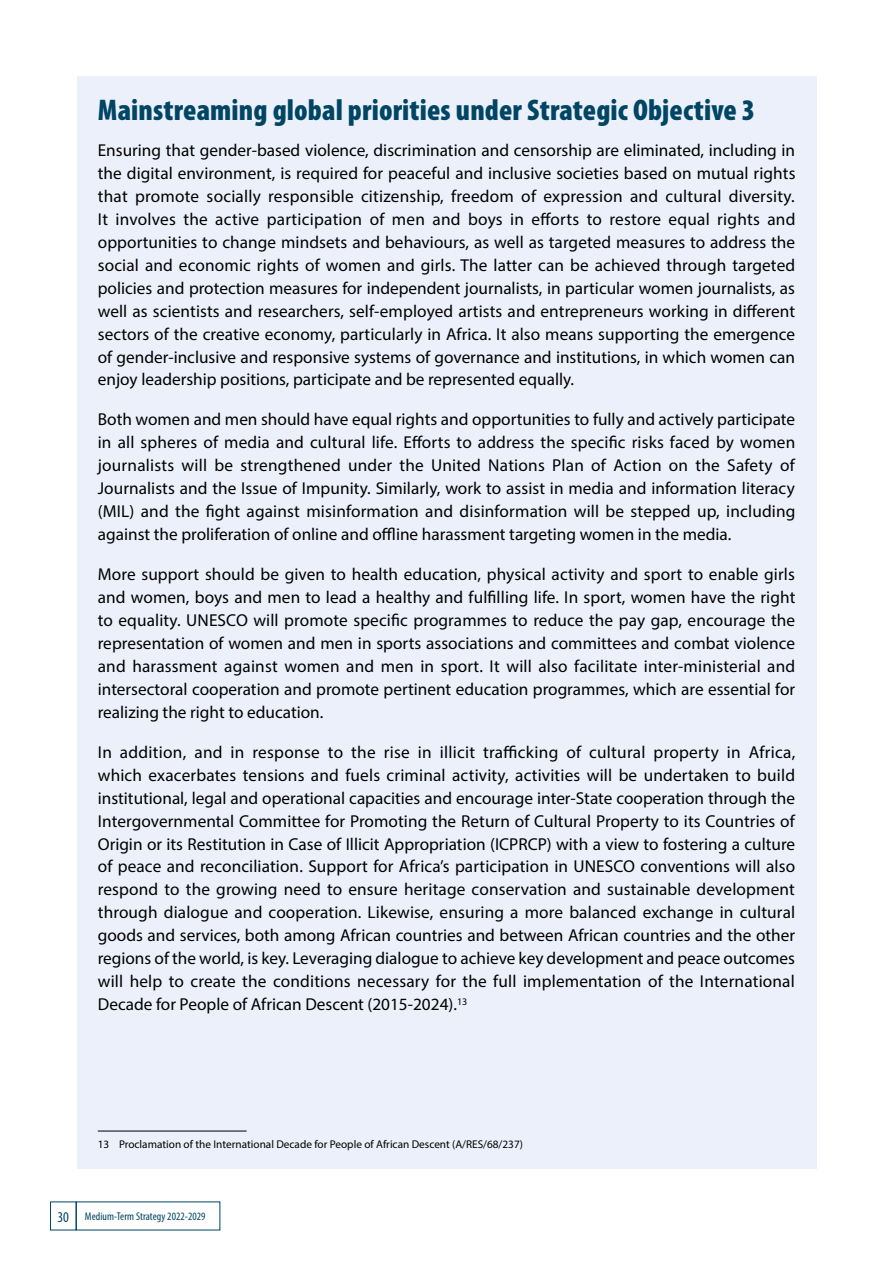
<style>
.page{position:relative;width:893px;height:1263px;background:#fff}
.page>*{position:absolute;margin:0;border:0;box-sizing:border-box;transform-origin:0 0}
.t1{font:900 condensed 30px "Myriad Pro";letter-spacing:.005em;color:#004563}
.t2{font:17.25px/23px "Myriad Pro";color:#000;text-align:justify}
.t3{font:11.25px "Myriad Pro";color:#000}
.t4{font:condensed 11.25px "Myriad Pro";letter-spacing:.005em;color:#004563}
.s1{font-size:15px}
</style>
<div class="page">
<div style="left:77px;top:77px;width:739px;height:1092px;background:#ecf0fa"></div>
<hr style="left:98px;top:1131px;width:149px;height:1px;background:#000">
<h1 class="t1" style="left:98px;top:91px;width:659px">Mainstreaming global priorities under Strategic Objective 3</h1>
<p class="t2" style="left:98px;top:138px;width:699px">Ensuring that gender-based violence, discrimination and censorship are eliminated, including in the digital environment, is required for peaceful and inclusive societies based on mutual rights that promote socially responsible citizenship, freedom of expression and cultural diversity.<br>It involves the active participation of men and boys in efforts to restore equal rights and opportunities to change mindsets and behaviours, as well as targeted measures to address the social and economic rights of women and girls. The latter can be achieved through targeted policies and protection measures for independent journalists, in particular women journalists, as well as scientists and researchers, self-employed artists and entrepreneurs working in different sectors of the creative economy, particularly in Africa. It also means supporting the emergence of gender-inclusive and responsive systems of governance and institutions, in which women can enjoy leadership positions, participate and be represented equally.</p>
<p class="t2" style="left:98px;top:408px;width:699px">Both women and men should have equal rights and opportunities to fully and actively participate in all spheres of media and cultural life. Efforts to address the specific risks faced by women journalists will be strengthened under the United Nations Plan of Action on the Safety of Journalists and the Issue of Impunity. Similarly, work to assist in media and information literacy (MIL) and the fight against misinformation and disinformation will be stepped up, including against the proliferation of online and offline harassment targeting women in the media.</p>
<p class="t2" style="left:98px;top:563px;width:699px">More support should be given to health education, physical activity and sport to enable girls and women, boys and men to lead a healthy and fulfilling life. In sport, women have the right to equality. UNESCO will promote specific programmes to reduce the pay gap, encourage the representation of women and men in sports associations and committees and combat violence and harassment against women and men in sport. It will also facilitate inter-ministerial and intersectoral cooperation and promote pertinent education programmes, which are essential for realizing the right to education.</p>
<p class="t2" style="left:98px;top:740px;width:699px">In addition, and in response to the rise in illicit trafficking of cultural property in Africa, which exacerbates tensions and fuels criminal activity, activities will be undertaken to build institutional, legal and operational capacities and encourage inter-State cooperation through the Intergovernmental Committee for Promoting the Return of Cultural Property to its Countries of Origin or its Restitution in Case of Illicit Appropriation (ICPRCP) with a view to fostering a culture of peace and reconciliation. Support for Africa’s participation in UNESCO conventions will also respond to the growing need to ensure heritage conservation and sustainable development through dialogue and cooperation. Likewise, ensuring a more balanced exchange in cultural goods and services, both among African countries and between African countries and the other regions of the world, is key. Leveraging dialogue to achieve key development and peace outcomes will help to create the conditions necessary for the full implementation of the International Decade for People of African Descent (2015-2024).<sup>13</sup></p>
<p class="t3" style="left:98px;top:1137px;width:427px">13 Proclamation of the International Decade for People of African Descent (A/RES/68/237)</p>
<p class="t4" style="left:58px;top:1210px;width:150px"><span class="s1">30</span> Medium-Term Strategy 2022-2029</p>
</div>
